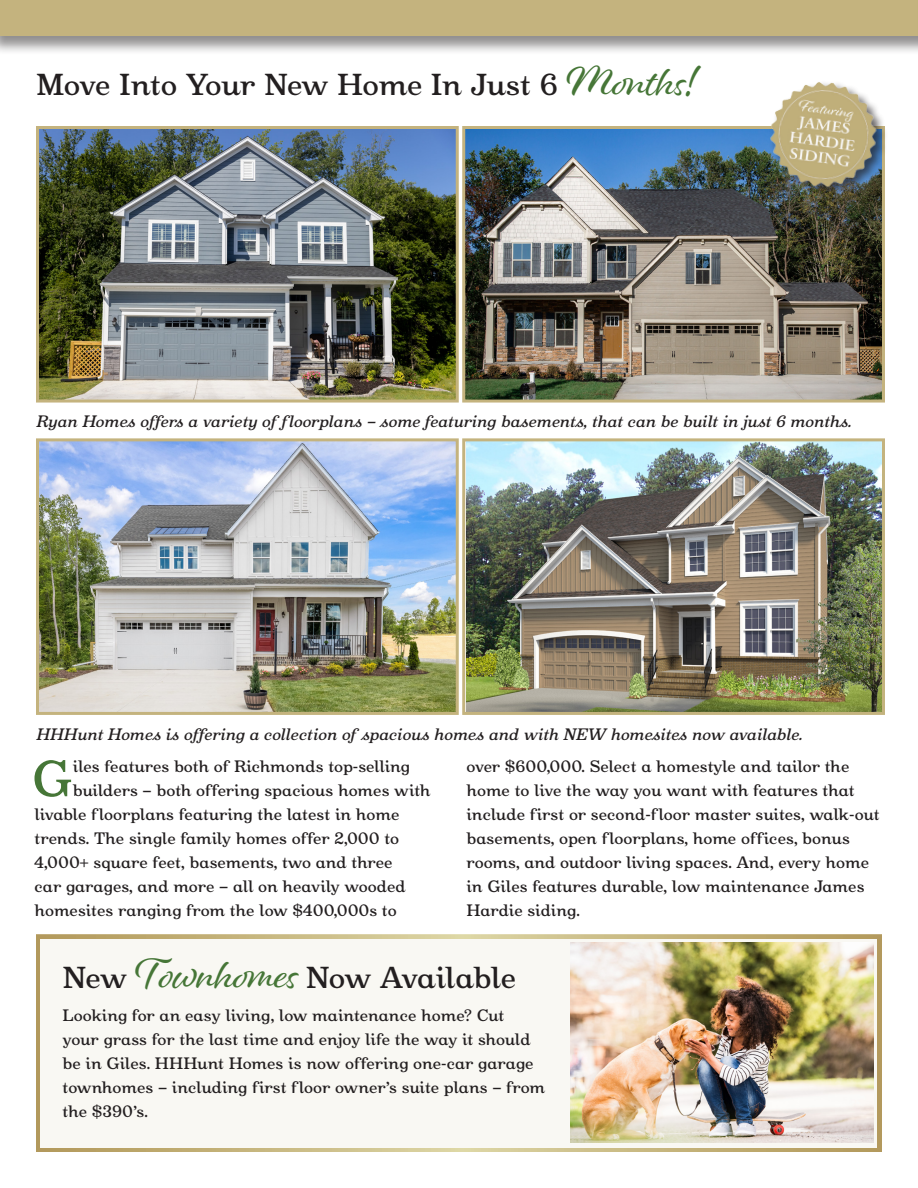
<style>
.page{position:relative;width:918px;height:1188px;background:#fff}
.page>*{position:absolute;margin:0;border:0;box-sizing:border-box;transform-origin:0 0}
.t1{font:500 55.35px "Oxtail OT";color:#467637}
.t2{font:500 33px "Oxtail OT";letter-spacing:-.02em;color:#231f20}
.t3{font:500 18px/24px "Oxtail OT";letter-spacing:-.005em;color:#231f20}
.t4{font:italic 500 18px "Oxtail OT";letter-spacing:-.01em;color:#231f20}
.s1{font-family:"Alisha";font-weight:400;font-size:43.5px;color:#467637}
</style>
<div class="page">
<div style="left:36px;top:934px;width:846px;height:218px;background:#f7f6ef;border:9px solid #fff"></div>
<img style="left:570px;top:943px;width:303px;height:200px">
<div style="left:0;top:0;width:918px;height:56px;background:#231f20;opacity:.5"></div>
<div style="left:0;top:0;width:918px;height:36px;background:#c4b37e"></div>
<hr style="left:917px;top:0;width:1px;height:55px;background:#231f20;opacity:.5">
<svg style="left:917px;top:0;width:1px;height:36px"></svg>
<img style="left:40px;top:130px;width:415px;height:269px">
<div style="left:36px;top:126px;width:423px;height:277px;border:3px solid #c4b37e"></div>
<img style="left:466px;top:130px;width:415px;height:269px">
<div style="left:462px;top:126px;width:423px;height:277px;border:3px solid #c4b37e"></div>
<img style="left:756px;top:82px;width:129px;height:114px">
<img style="left:40px;top:442px;width:415px;height:269px">
<div style="left:36px;top:438px;width:423px;height:277px;border:3px solid #c4b37e"></div>
<img style="left:467px;top:442px;width:414px;height:269px">
<div style="left:462px;top:438px;width:423px;height:277px;border:3px solid #c4b37e"></div>
<p class="t2" style="left:36px;top:67px;width:662px">Move Into Your New Home In Just 6 <span class="s1">Months!</span></p>
<p class="t4" style="left:36px;top:412px;width:817px">Ryan Homes offers a variety of floorplans – some featuring basements, that can be built in just 6 months.</p>
<p class="t4" style="left:36px;top:724px;width:768px">HHHunt Homes is offering a collection of spacious homes and with NEW homesites now available.</p>
<p class="t3" style="left:466px;top:754px;width:415px">over $600,000. Select a homestyle and tailor the home to live the way you want with features that include first or second-floor master suites, walk-out basements, open floorplans, home offices, bonus rooms, and outdoor living spaces. And, every home in Giles features durable, low maintenance James Hardie siding.</p>
<p class="t2" style="left:63px;top:960px;width:455px">New <span class="s1">Townhomes</span> Now Available</p>
<p class="t3" style="left:63px;top:1003px;width:484px">Looking for an easy living, low maintenance home? Cut your grass for the last time and enjoy life the way it should be in Giles. HHHunt Homes is now offering one-car garage townhomes – including first floor owner’s suite plans – from the $390’s.</p>
<p class="t1" style="left:32px;top:749px;width:43px">G</p>
<p class="t3" style="left:73px;top:754px;width:339px">iles features both of Richmonds top-selling</p>
<p class="t3" style="left:73px;top:778px;width:359px">builders – both offering spacious homes with</p>
<p class="t3" style="left:34px;top:802px;width:367px">livable floorplans featuring the latest in home</p>
<p class="t3" style="left:34px;top:826px;width:366px">trends. The single family homes offer 2,000 to</p>
<p class="t3" style="left:34px;top:850px;width:360px">4,000+ square feet, basements, two and three</p>
<p class="t3" style="left:34px;top:874px;width:373px">car garages, and more – all on heavily wooded</p>
<p class="t3" style="left:34px;top:898px;width:364px">homesites ranging from the low $400,000s to</p>
</div>
